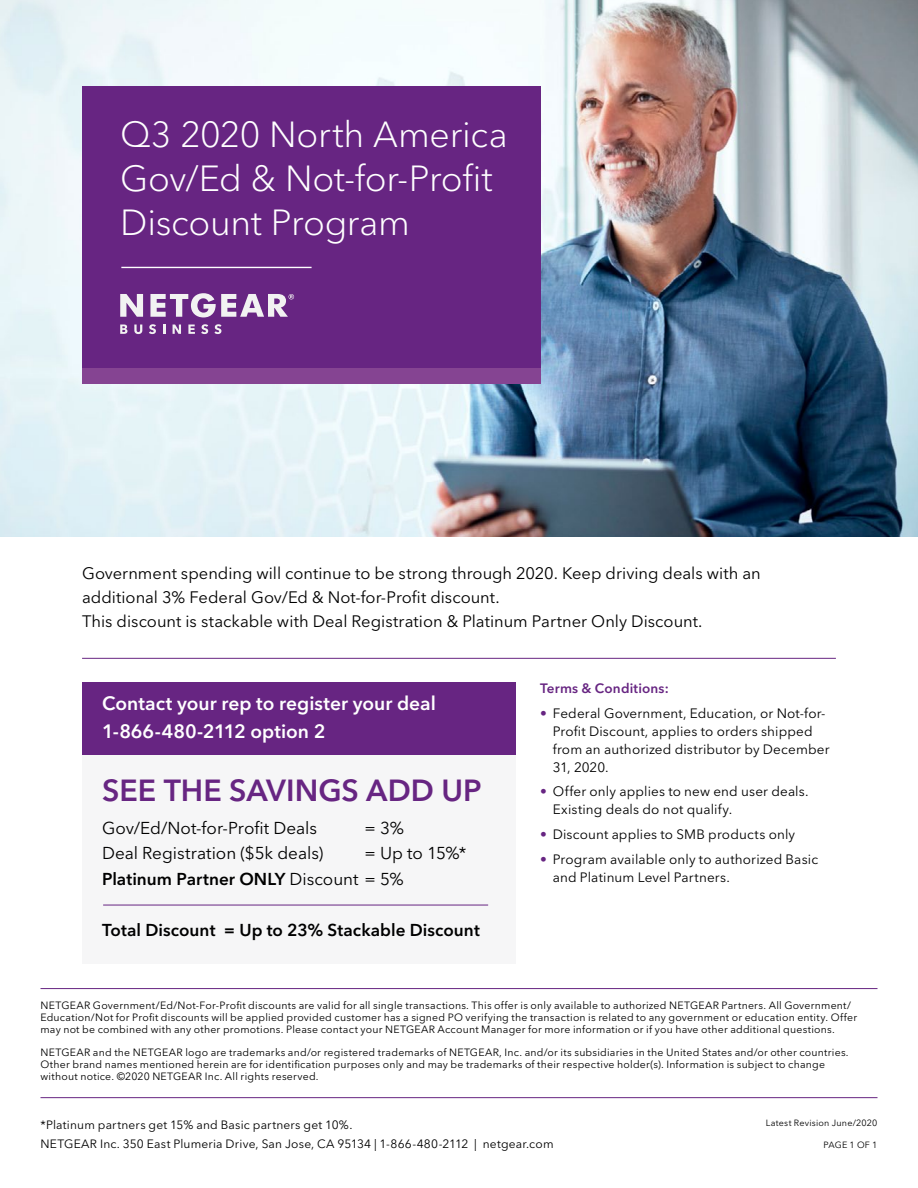
<style>
.page{position:relative;width:918px;height:1188px;background:#fff}
.page>*{position:absolute;margin:0;border:0;box-sizing:border-box;transform-origin:0 0}
.Avenir_light{font:300 36px/43.7px "Avenir Next LT Pro";letter-spacing:-.01em;color:#fff}
.t1{font:600 30.3px "Avenir Next LT Pro";color:#672582}
.t2{font:600 19.2px "Avenir Next LT Pro";color:#fff}
.t3{font:600 17.1px "Avenir Next LT Pro";letter-spacing:.005em;color:#000}
.t4{font:17.1px "Avenir Next LT Pro";letter-spacing:-.005em;color:#000}
.intro{font:16.5px/24px "Avenir Next LT Pro";color:#000}
.t5{font:13.5px/18px "Avenir Next LT Pro";letter-spacing:.01em;color:#000}
.sub{font:600 13.5px "Avenir Next LT Pro";letter-spacing:.015em;color:#672582}
.body{font:12px "Avenir Next LT Pro";letter-spacing:.015em;color:#000}
.t6{font:10.5px/11.9px "Avenir Next LT Pro";letter-spacing:.02em;color:#000}
.t7{font:9px "Avenir Next LT Pro";letter-spacing:.025em;color:#000}
.s1{font-weight:400}
.s2{color:#672582}
</style>
<div class="page">
<div style="left:82px;top:733px;width:433px;height:230px;background:#f6f6f7"></div>
<div style="left:82px;top:683px;width:433px;height:72px;background:#672582"></div>
<img style="left:0;top:0;width:918px;height:537px">
<hr style="left:40px;top:1097px;width:838px;height:1px;background:#672582">
<hr style="left:40px;top:988px;width:838px;height:1px;background:#672582">
<hr style="left:82px;top:658px;width:754px;height:1px;background:#672582">
<hr style="left:103px;top:905px;width:385px;height:1px;background:#672582">
<div style="left:82px;top:86px;width:459px;height:285px;background:#672582"></div>
<div style="left:82px;top:368px;width:459px;height:15px;background:#854492"></div>
<svg style="left:120px;top:325px;width:7px;height:9px"></svg>
<svg style="left:134px;top:325px;width:8px;height:9px"></svg>
<svg style="left:149px;top:324px;width:7px;height:10px"></svg>
<svg style="left:163px;top:325px;width:2px;height:9px"></svg>
<svg style="left:173px;top:325px;width:8px;height:9px"></svg>
<svg style="left:188px;top:325px;width:7px;height:9px"></svg>
<svg style="left:201px;top:324px;width:7px;height:10px"></svg>
<svg style="left:214px;top:324px;width:8px;height:10px"></svg>
<svg style="left:150px;top:293px;width:144px;height:24px"></svg>
<svg style="left:120px;top:294px;width:23px;height:23px"></svg>
<hr style="left:121px;top:267px;width:191px;height:1px;background:#fff">
<p class="Avenir_light" style="left:120px;top:113px;width:389px">Q3 2020 North America</p>
<p class="Avenir_light" style="left:120px;top:157px;width:374px">Gov/Ed &amp; Not-for-Profit<br>Discount Program</p>
<p class="intro" style="left:82px;top:562px;width:680px">Government spending will continue to be strong through 2020. Keep driving deals with an additional 3% Federal Gov/Ed &amp; Not-for-Profit discount.<br>This discount is stackable with Deal Registration &amp; Platinum Partner Only Discount.</p>
<p class="t2" style="left:102px;top:692px;width:335px">Contact your rep to register your deal</p>
<p class="t2" style="left:102px;top:719px;width:225px">1-866-480-2112 option 2</p>
<p class="t1" style="left:102px;top:772px;width:381px">SEE THE SAVINGS ADD UP</p>
<p class="t4" style="left:102px;top:818px;width:217px">Gov/Ed/Not-for-Profit Deals</p>
<p class="t4" style="left:365px;top:818px;width:41px">= 3%</p>
<p class="t4" style="left:102px;top:843px;width:223px">Deal Registration ($5k deals)</p>
<p class="t4" style="left:365px;top:843px;width:103px">= Up to 15%*</p>
<p class="t3" style="left:102px;top:868px;width:303px">Platinum Partner ONLY <span class="s1">Discount = 5%</span></p>
<p class="t3" style="left:102px;top:919px;width:379px">Total Discount = Up to 23% Stackable Discount</p>
<p class="sub" style="left:540px;top:680px;width:130px">Terms &amp; Conditions:</p>
<p class="t5" style="left:553px;top:704px;width:278px;text-indent:-13px"><span class="s2">•</span> Federal Government, Education, or Not-for-Profit Discount, applies to orders shipped from an authorized distributor by December 31, 2020.</p>
<p class="t5" style="left:553px;top:783px;width:257px;text-indent:-13px"><span class="s2">•</span> Offer only applies to new end user deals.<br>Existing deals do not qualify.</p>
<p class="t5" style="left:540px;top:825px;width:257px"><span class="s2">•</span> Discount applies to SMB products only</p>
<p class="t5" style="left:553px;top:850px;width:267px;text-indent:-13px"><span class="s2">•</span> Program available only to authorized Basic and Platinum Level Partners.</p>
<p class="t6" style="left:40px;top:999px;width:818px">NETGEAR Government/Ed/Not-For-Profit discounts are valid for all single transactions. This offer is only available to authorized NETGEAR Partners. All Government/<br>Education/Not for Profit discounts will be applied provided customer has a signed PO verifying the transaction is related to any government or education entity. Offer may not be combined with any other promotions. Please contact your NETGEAR Account Manager for more information or if you have other additional questions.</p>
<p class="t6" style="left:40px;top:1047px;width:810px">NETGEAR and the NETGEAR logo are trademarks and/or registered trademarks of NETGEAR, Inc. and/or its subsidiaries in the United States and/or other countries.<br>Other brand names mentioned herein are for identification purposes only and may be trademarks of their respective holder(s). Information is subject to change without notice. ©2020 NETGEAR Inc. All rights reserved.</p>
<p class="body" style="left:40px;top:1117px;width:314px">*Platinum partners get 15% and Basic partners get 10%.</p>
<p class="body" style="left:40px;top:1136px;width:515px">NETGEAR Inc. 350 East Plumeria Drive, San Jose, CA 95134 | 1-866-480-2112 | netgear.com</p>
<p class="t7" style="left:766px;top:1118px;width:113px">Latest Revision June/2020</p>
<p class="t7" style="left:824px;top:1139px;width:55px">PAGE 1 OF 1</p>
</div>
